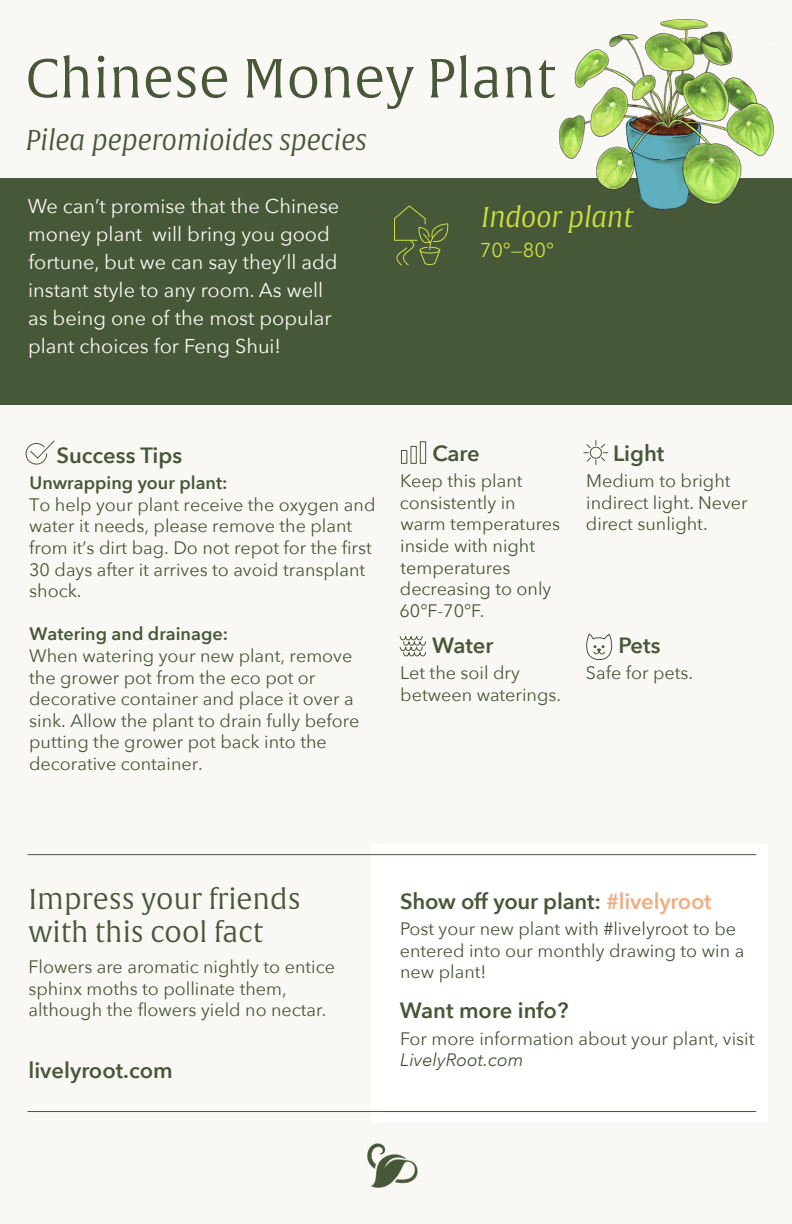
<style>
.page{position:relative;width:792px;height:1224px;background:#faf8f4}
.page>*{position:absolute;margin:0;border:0;box-sizing:border-box;transform-origin:0 0}
.Header_1{font:54px "Alverata Lt";color:#475838}
.Header_1-2{font:28px/33.6px "Alverata Lt";color:#475838}
.Header_1-3{font:italic 28px "Alverata Lt";color:#475838}
.Header_1-4{font:italic 28px "Alverata Lt";color:#cee03e}
.Header_1-5{font:600 22px "Avenir Next";color:#475838}
.Header_1-6{font:20px/28px "Avenir Next";color:#faf8f4}
.Header_1-7{font:20px "Avenir Next";color:#cee03e}
.Header_1-8{font:18px/21.6px "Avenir Next";color:#475838}
.s1{font-weight:600}
.s2{color:#eeae83}
.s3{font-style:italic}
</style>
<div class="page">
<div style="left:0;top:179px;width:792px;height:226px;background:#475838"></div>
<svg style="left:394px;top:205px;width:55px;height:61px"></svg>
<div style="left:371px;top:844px;width:396px;height:278px;background:#fff"></div>
<div style="left:420px;top:441px;width:6px;height:23px;border:1px solid #475838"></div>
<div style="left:411px;top:446px;width:6px;height:18px;border:1px solid #475838"></div>
<div style="left:401px;top:450px;width:6px;height:14px;border:1px solid #475838"></div>
<svg style="left:583px;top:440px;width:26px;height:25px"></svg>
<svg style="left:400px;top:636px;width:26px;height:21px"></svg>
<svg style="left:586px;top:634px;width:27px;height:26px"></svg>
<svg style="left:25px;top:440px;width:30px;height:25px"></svg>
<hr style="left:28px;top:854px;width:728px;height:1px;background:#475838">
<hr style="left:28px;top:1111px;width:728px;height:1px;background:#475838">
<img style="left:367px;top:1143px;width:51px;height:45px">
<img style="left:560px;top:20px;width:213px;height:190px">
<p class="Header_1" style="left:25px;top:46px;width:532px">Chinese Money Plant</p>
<p class="Header_1-3" style="left:26px;top:123px;width:342px">Pilea peperomioides species</p>
<p class="Header_1-6" style="left:28px;top:191px;width:313px">We can’t promise that the Chinese money plant will bring you good fortune, but we can say they’ll add instant style to any room. As well as being one of the most popular plant choices for Feng Shui!</p>
<p class="Header_1-4" style="left:481px;top:200px;width:154px">Indoor plant</p>
<p class="Header_1-7" style="left:480px;top:233px;width:76px">70°—80°</p>
<p class="Header_1-5" style="left:613px;top:434px;width:53px">Light</p>
<p class="Header_1-8" style="left:586px;top:469px;width:163px">Medium to bright indirect light. Never direct sunlight.</p>
<p class="Header_1-5" style="left:433px;top:434px;width:49px">Care</p>
<p class="Header_1-8" style="left:400px;top:469px;width:162px">Keep this plant consistently in warm temperatures inside with night temperatures decreasing to only<br>60°F-70°F.</p>
<p class="Header_1-5" style="left:432px;top:626px;width:63px">Water</p>
<p class="Header_1-8" style="left:400px;top:661px;width:162px">Let the soil dry between waterings.</p>
<p class="Header_1-5" style="left:56px;top:436px;width:127px">Success Tips</p>
<p class="Header_1-8" style="left:29px;top:471px;width:348px"><span class="s1">Unwrapping your plant:<br></span>To help your plant receive the oxygen and water it needs, please remove the plant from it’s dirt bag. Do not repot for the first<br>30 days after it arrives to avoid transplant shock.</p>
<p class="Header_1-8" style="left:29px;top:623px;width:332px"><span class="s1">Watering and drainage:<br></span>When watering your new plant, remove the grower pot from the eco pot or decorative container and place it over a sink. Allow the plant to drain fully before putting the grower pot back into the decorative container.</p>
<p class="Header_1-5" style="left:619px;top:626px;width:43px">Pets</p>
<p class="Header_1-8" style="left:586px;top:661px;width:109px">Safe for pets.</p>
<p class="Header_1-2" style="left:28px;top:883px;width:274px">Impress your friends with this cool fact</p>
<p class="Header_1-8" style="left:28px;top:955px;width:308px">Flowers are aromatic nightly to entice sphinx moths to pollinate them, although the flowers yield no nectar.</p>
<p class="Header_1-5" style="left:28px;top:1052px;width:146px">livelyroot.com</p>
<p class="Header_1-5" style="left:400px;top:882px;width:313px">Show off your plant: <span class="s2">#livelyroot</span></p>
<p class="Header_1-8" style="left:400px;top:917px;width:346px">Post your new plant with #livelyroot to be entered into our monthly drawing to win a new plant!</p>
<p class="Header_1-5" style="left:400px;top:992px;width:170px">Want more info?</p>
<p class="Header_1-8" style="left:400px;top:1027px;width:356px">For more information about your plant, visit<br><span class="s3">LivelyRoot.com</span></p>
</div>
